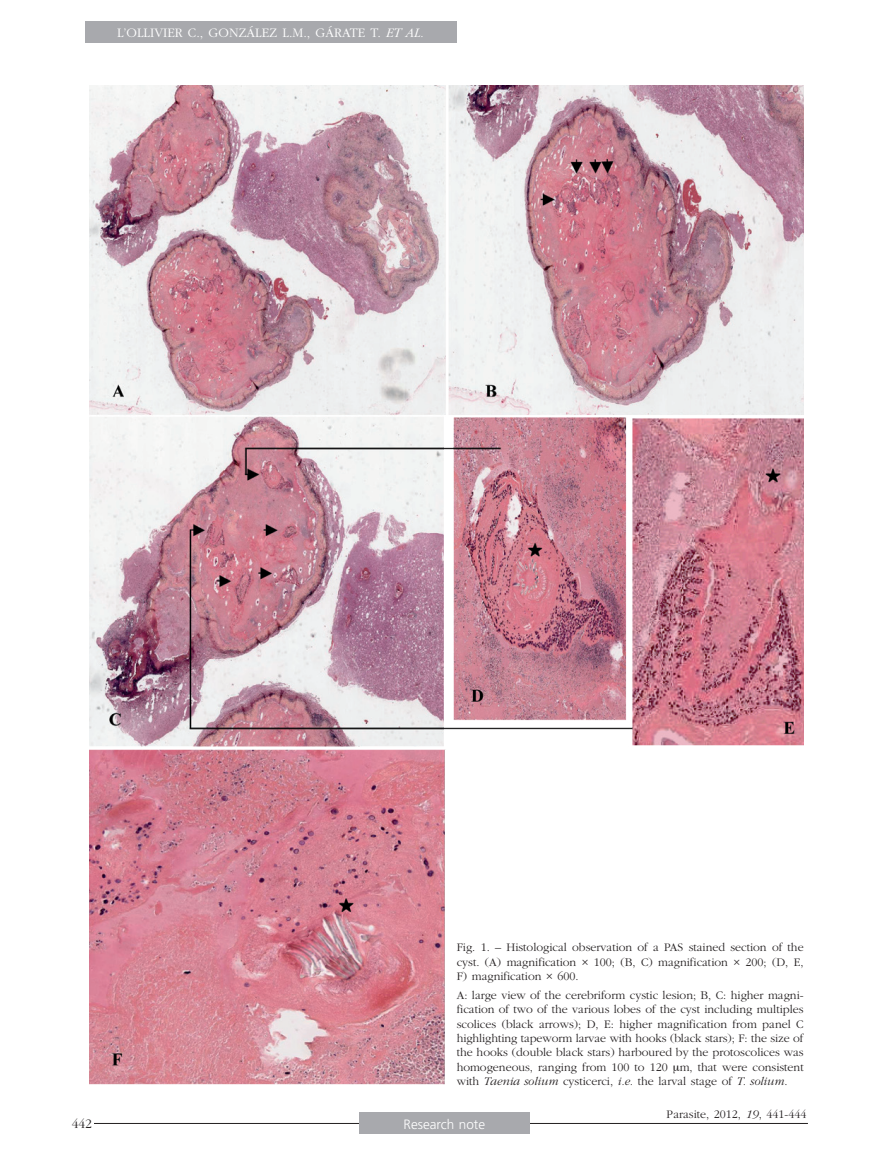
<style>
.page{position:relative;width:893px;height:1149px;background:#fff}
.page>*{position:absolute;margin:0;border:0;box-sizing:border-box;transform-origin:0 0}
.t1{font:300 13.5px "Garamond";color:#fff}
.t2{font:300 13.5px "Frutiger";color:#fff}
.t3{font:300 13.5px "Garamond";color:#231f20}
.t4{font:300 12px/14.4px "Garamond";color:#231f20;text-align:justify}
.s1{font-style:italic}
</style>
<div class="page">
<div style="left:85px;top:21px;width:371px;height:22px;background:#a8a9ad"></div>
<hr style="left:85px;top:1122px;width:723px;height:1px;background:#231f20">
<div style="left:64px;top:1106px;width:30px;height:23px;background:#fff"></div>
<div style="left:359px;top:1112px;width:170px;height:21px;background:#a8a9ad"></div>
<img style="left:90px;top:85px;width:713px;height:999px">
<hr style="left:445px;top:749px;width:2px;height:336px;background:#fff">
<svg style="left:674px;top:1064px;width:5px;height:8px"></svg>
<p class="t1" style="left:117px;top:26px;width:308px">L’OLLIVIER C., GONZÁLEZ L.M., GÁRATE T. <span class="s1">ET AL.</span></p>
<p class="t4" style="left:457px;top:940px;width:348px">Fig. 1. – Histological observation of a PAS stained section of the cyst. (A) magnification × 100; (B, C) magnification × 200; (D, E, F) magnification × 600.</p>
<p class="t4" style="left:457px;top:987px;width:348px">A: large view of the cerebriform cystic lesion; B, C: higher magni&shy;fication of two of the various lobes of the cyst including multiples scolices (black arrows); D, E: higher magnification from panel C highlighting tapeworm larvae with hooks (black stars); F: the size of the hooks (double black stars) harboured by the protoscolices was homogeneous, ranging from 100 to 120 m, that were consistent with <span class="s1">Taenia solium</span> cysticerci, <span class="s1">i.e.</span> the larval stage of <span class="s1">T. solium</span>.</p>
<p class="t3" style="left:72px;top:1116px;width:22px">442</p>
<p class="t2" style="left:404px;top:1116px;width:83px">Research note</p>
<p class="t4" style="left:667px;top:1106px;width:141px">Parasite, 2012, <span class="s1">19</span>, 441-444</p>
</div>
